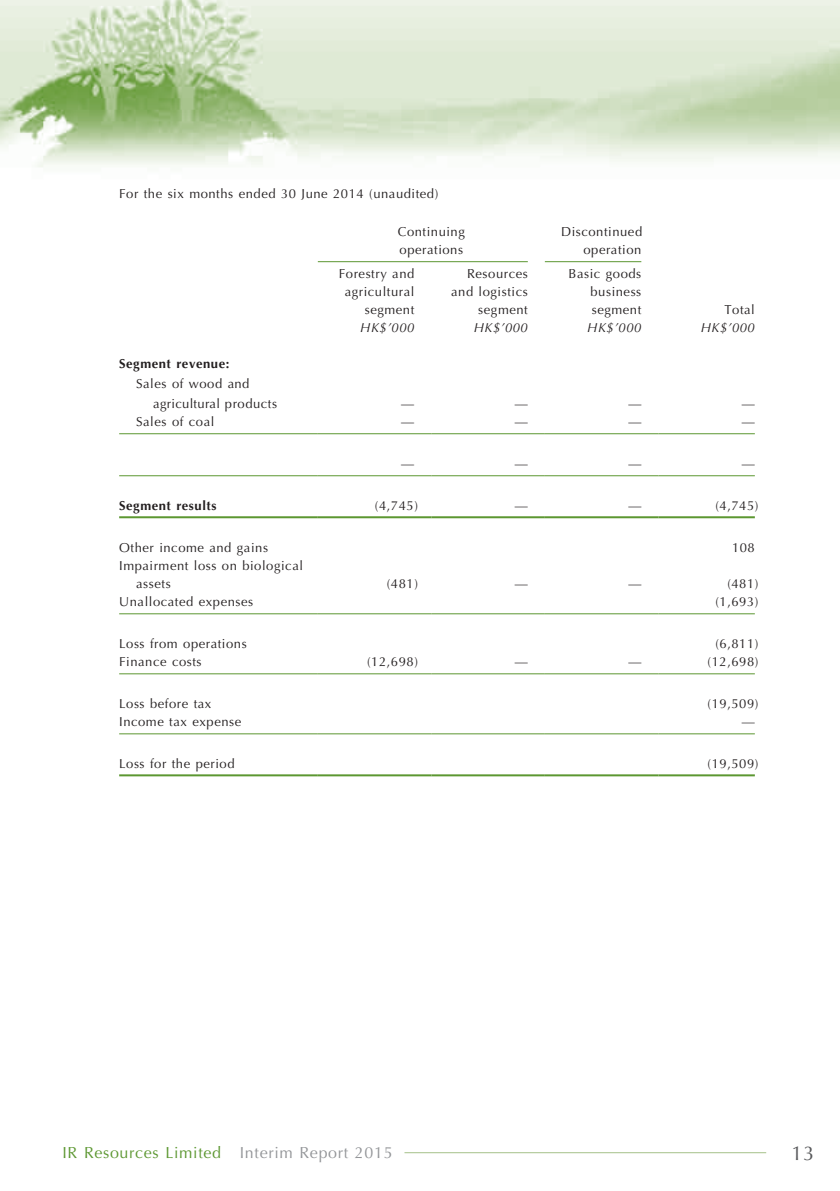
<style>
.page{position:relative;width:840px;height:1191px;background:#fff}
.page>*{position:absolute;margin:0;border:0;box-sizing:border-box;transform-origin:0 0}
.t1{font:20px "Optima";color:#57585a}
.t2{font:16px "Optima";letter-spacing:.04em;color:#5c9731}
.t3{font:13px/18px "Optima";letter-spacing:.04em;color:#231f20}
.t4{font:700 13px "Optima";letter-spacing:.04em;color:#231f20}
.t5{font:italic 13px "Optima";letter-spacing:.04em;color:#231f20}
.s1{color:#939598}
</style>
<div class="page">
<img style="left:0;top:0;width:839px;height:1154px">
<hr style="left:404px;top:1152px;width:361px;height:1px;background:#a6c28a">
<hr style="left:317px;top:261px;width:210px;height:1px;background:#5c9731">
<hr style="left:544px;top:261px;width:97px;height:1px;background:#5c9731">
<hr style="left:119px;top:433px;width:198px;height:1px;background:#5c9731">
<hr style="left:317px;top:433px;width:114px;height:1px;background:#5c9731">
<hr style="left:431px;top:433px;width:113px;height:1px;background:#5c9731">
<hr style="left:544px;top:433px;width:114px;height:1px;background:#5c9731">
<hr style="left:658px;top:433px;width:96px;height:1px;background:#5c9731">
<hr style="left:119px;top:475px;width:198px;height:1px;background:#5c9731">
<hr style="left:317px;top:475px;width:114px;height:1px;background:#5c9731">
<hr style="left:431px;top:475px;width:113px;height:1px;background:#5c9731">
<hr style="left:544px;top:475px;width:114px;height:1px;background:#5c9731">
<hr style="left:658px;top:475px;width:96px;height:1px;background:#5c9731">
<hr style="left:119px;top:516px;width:198px;height:2px;background:#5c9731">
<hr style="left:317px;top:516px;width:114px;height:2px;background:#5c9731">
<hr style="left:431px;top:516px;width:113px;height:2px;background:#5c9731">
<hr style="left:544px;top:516px;width:114px;height:2px;background:#5c9731">
<hr style="left:658px;top:516px;width:96px;height:2px;background:#5c9731">
<hr style="left:119px;top:613px;width:198px;height:1px;background:#5c9731">
<hr style="left:317px;top:613px;width:114px;height:1px;background:#5c9731">
<hr style="left:431px;top:613px;width:113px;height:1px;background:#5c9731">
<hr style="left:544px;top:613px;width:114px;height:1px;background:#5c9731">
<hr style="left:658px;top:613px;width:96px;height:1px;background:#5c9731">
<hr style="left:119px;top:673px;width:198px;height:1px;background:#5c9731">
<hr style="left:317px;top:673px;width:114px;height:1px;background:#5c9731">
<hr style="left:431px;top:673px;width:113px;height:1px;background:#5c9731">
<hr style="left:544px;top:673px;width:114px;height:1px;background:#5c9731">
<hr style="left:658px;top:673px;width:96px;height:1px;background:#5c9731">
<hr style="left:119px;top:733px;width:198px;height:1px;background:#5c9731">
<hr style="left:317px;top:733px;width:114px;height:1px;background:#5c9731">
<hr style="left:431px;top:733px;width:113px;height:1px;background:#5c9731">
<hr style="left:544px;top:733px;width:114px;height:1px;background:#5c9731">
<hr style="left:658px;top:733px;width:96px;height:1px;background:#5c9731">
<hr style="left:119px;top:774px;width:198px;height:2px;background:#5c9731">
<hr style="left:317px;top:774px;width:114px;height:2px;background:#5c9731">
<hr style="left:431px;top:774px;width:113px;height:2px;background:#5c9731">
<hr style="left:544px;top:774px;width:114px;height:2px;background:#5c9731">
<hr style="left:658px;top:774px;width:96px;height:2px;background:#5c9731">
<p class="t3" style="left:119px;top:185px;width:320px">For the six months ended 30 June 2014 (unaudited)</p>
<p class="t3" style="left:397px;top:223px;width:69px">Continuing operations</p>
<p class="t3" style="left:560px;top:223px;width:83px;text-align:right">Discontinued operation</p>
<p class="t3" style="left:339px;top:265px;width:77px;text-align:center">Forestry and agricultural</p>
<p class="t3" style="left:451px;top:265px;width:78px;text-align:right">Resources and logistics</p>
<p class="t3" style="left:568px;top:265px;width:74px;text-align:right">Basic goods business</p>
<p class="t3" style="left:364px;top:301px;width:51px">segment</p>
<p class="t3" style="left:478px;top:301px;width:51px">segment</p>
<p class="t3" style="left:591px;top:301px;width:51px">segment</p>
<p class="t3" style="left:724px;top:301px;width:32px">Total</p>
<p class="t5" style="left:360px;top:320px;width:56px">HK$’000</p>
<p class="t5" style="left:473px;top:320px;width:56px">HK$’000</p>
<p class="t5" style="left:587px;top:320px;width:56px">HK$’000</p>
<p class="t5" style="left:700px;top:320px;width:56px">HK$’000</p>
<p class="t4" style="left:119px;top:356px;width:112px">Segment revenue:</p>
<p class="t3" style="left:153px;top:374px;width:125px;line-height:20px;text-indent:-17px">Sales of wood and agricultural products</p>
<p class="t3" style="left:401px;top:395px;width:14px">—</p>
<p class="t3" style="left:514px;top:395px;width:14px">—</p>
<p class="t3" style="left:628px;top:395px;width:14px">—</p>
<p class="t3" style="left:741px;top:395px;width:14px">—</p>
<p class="t3" style="left:136px;top:413px;width:80px">Sales of coal</p>
<p class="t3" style="left:401px;top:413px;width:14px">—</p>
<p class="t3" style="left:514px;top:413px;width:14px">—</p>
<p class="t3" style="left:628px;top:413px;width:14px">—</p>
<p class="t3" style="left:741px;top:413px;width:14px">—</p>
<p class="t3" style="left:401px;top:455px;width:14px">—</p>
<p class="t3" style="left:514px;top:455px;width:14px">—</p>
<p class="t3" style="left:628px;top:455px;width:14px">—</p>
<p class="t3" style="left:741px;top:455px;width:14px">—</p>
<p class="t4" style="left:119px;top:498px;width:99px">Segment results</p>
<p class="t3" style="left:374px;top:497px;width:45px">(4,745)</p>
<p class="t3" style="left:514px;top:497px;width:14px">—</p>
<p class="t3" style="left:628px;top:497px;width:14px">—</p>
<p class="t3" style="left:715px;top:497px;width:45px">(4,745)</p>
<p class="t3" style="left:119px;top:539px;width:150px">Other income and gains</p>
<p class="t3" style="left:731px;top:539px;width:24px">108</p>
<p class="t3" style="left:136px;top:557px;width:168px;text-indent:-17px">Impairment loss on biological assets</p>
<p class="t3" style="left:386px;top:575px;width:33px">(481)</p>
<p class="t3" style="left:514px;top:575px;width:14px">—</p>
<p class="t3" style="left:628px;top:575px;width:14px">—</p>
<p class="t3" style="left:727px;top:575px;width:33px">(481)</p>
<p class="t3" style="left:119px;top:593px;width:135px">Unallocated expenses</p>
<p class="t3" style="left:715px;top:593px;width:45px">(1,693)</p>
<p class="t3" style="left:119px;top:635px;width:129px">Loss from operations</p>
<p class="t3" style="left:715px;top:635px;width:45px">(6,811)</p>
<p class="t3" style="left:119px;top:653px;width:84px">Finance costs</p>
<p class="t3" style="left:367px;top:653px;width:52px">(12,698)</p>
<p class="t3" style="left:514px;top:653px;width:14px">—</p>
<p class="t3" style="left:628px;top:653px;width:14px">—</p>
<p class="t3" style="left:707px;top:653px;width:52px">(12,698)</p>
<p class="t3" style="left:119px;top:695px;width:94px">Loss before tax</p>
<p class="t3" style="left:707px;top:695px;width:52px">(19,509)</p>
<p class="t3" style="left:119px;top:713px;width:123px">Income tax expense</p>
<p class="t3" style="left:741px;top:713px;width:14px">—</p>
<p class="t3" style="left:119px;top:755px;width:117px">Loss for the period</p>
<p class="t3" style="left:707px;top:755px;width:52px">(19,509)</p>
<p class="t2" style="left:62px;top:1143px;width:331px">IR Resources Limited <span class="s1">Interim Report 2015</span></p>
<h1 class="t1" style="left:791px;top:1141px;width:25px">13</h1>
</div>
